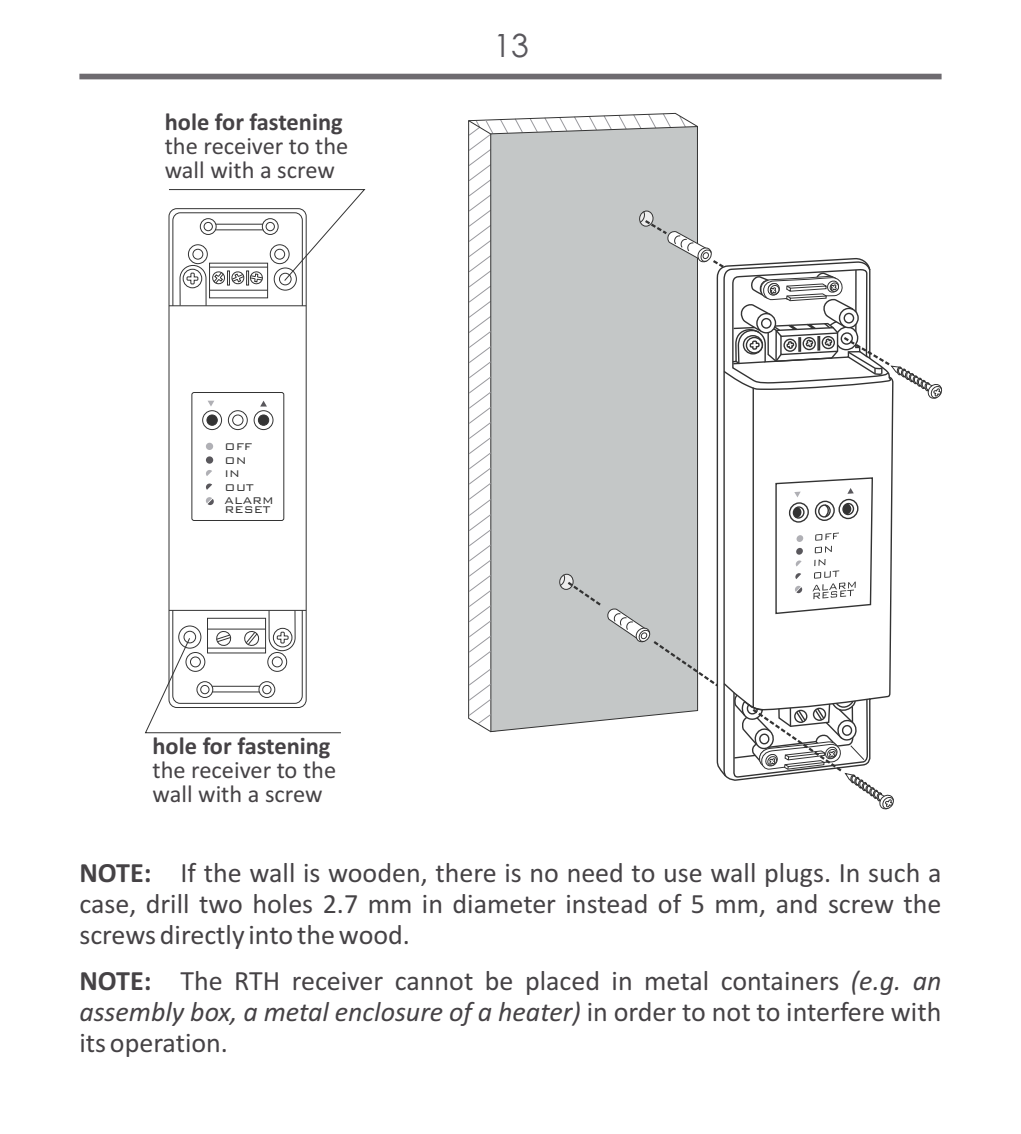
<style>
.page{position:relative;width:1021px;height:1134px;background:#fff}
.page>*{position:absolute;margin:0;border:0;box-sizing:border-box;transform-origin:0 0}
.t1{font:32px "Century Gothic";color:#59575c}
.t2{font:28px/30.8px "Calibri";color:#454245;text-align:justify}
.t3{font:24.4px/24px "Calibri";color:#454245}
.t4{font:700 24.4px "Calibri";color:#454245}
.t5{font:300 12.8px/13.6px "Bank Gothic BT";color:#333}
.s1{font-weight:700}
.s2{font-style:italic}
</style>
<div class="page">
<div style="left:79px;top:74px;width:862px;height:5px;background:#6e6b70"></div>
<div style="left:490px;top:126px;width:208px;height:606px;background:#c4c7c7"></div>
<svg style="left:731px;top:73px;width:158px;height:7px"></svg>
<hr style="left:752px;top:388px;width:2px;height:319px;background:#333">
<svg style="left:716px;top:432px;width:177px;height:224px"></svg>
<div style="left:792px;top:506px;width:12px;height:13px;border:1px solid #333;border-radius:50%"></div>
<div style="left:789px;top:502px;width:19px;height:21px;border:1px solid #333;border-radius:50%"></div>
<div style="left:842px;top:503px;width:12px;height:12px;border:1px solid #333;border-radius:50%"></div>
<div style="left:838px;top:499px;width:20px;height:20px;border:1px solid #333;border-radius:50%"></div>
<div style="left:814px;top:500px;width:20px;height:21px;border:1px solid #333;border-radius:50%"></div>
<svg style="left:817px;top:502px;width:16px;height:17px"></svg>
<svg style="left:847px;top:488px;width:6px;height:6px"></svg>
<svg style="left:814px;top:533px;width:25px;height:20px"></svg>
<div style="left:796px;top:548px;width:7px;height:7px;background:#59575c;border-radius:50%"></div>
<div style="left:796px;top:535px;width:7px;height:7px;background:#b0b0b5;border-radius:50%"></div>
<svg style="left:812px;top:559px;width:43px;height:40px"></svg>
<svg style="left:795px;top:560px;width:6px;height:6px"></svg>
<svg style="left:795px;top:573px;width:6px;height:6px"></svg>
<svg style="left:794px;top:492px;width:6px;height:5px"></svg>
<svg style="left:468px;top:115px;width:129px;height:610px"></svg>
<svg style="left:565px;top:580px;width:279px;height:193px"></svg>
<svg style="left:605px;top:607px;width:46px;height:36px"></svg>
<svg style="left:639px;top:211px;width:303px;height:188px"></svg>
<svg style="left:722px;top:682px;width:172px;height:128px"></svg>
<div style="left:191px;top:392px;width:93px;height:129px;border:1px solid #333;border-radius:2px"></div>
<div style="left:228px;top:410px;width:20px;height:20px;border:1px solid #333;border-radius:50%"></div>
<div style="left:232px;top:414px;width:11px;height:12px;background:#fff;border:1px solid #333;border-radius:50%"></div>
<div style="left:254px;top:410px;width:19px;height:20px;border:1px solid #333;border-radius:50%"></div>
<div style="left:258px;top:414px;width:11px;height:12px;background:#333;border:1px solid #333;border-radius:50%"></div>
<div style="left:202px;top:410px;width:20px;height:20px;border:1px solid #333;border-radius:50%"></div>
<div style="left:206px;top:414px;width:12px;height:12px;background:#333;border:1px solid #333;border-radius:50%"></div>
<svg style="left:260px;top:401px;width:7px;height:6px"></svg>
<div style="left:206px;top:456px;width:7px;height:8px;background:#59575c;border-radius:50%"></div>
<div style="left:206px;top:443px;width:7px;height:7px;background:#b0b0b5;border-radius:50%"></div>
<svg style="left:206px;top:470px;width:6px;height:6px"></svg>
<svg style="left:206px;top:483px;width:6px;height:7px"></svg>
<svg style="left:206px;top:497px;width:8px;height:8px"></svg>
<svg style="left:208px;top:401px;width:6px;height:5px"></svg>
<svg style="left:168px;top:189px;width:198px;height:118px"></svg>
<svg style="left:145px;top:609px;width:196px;height:125px"></svg>
<p class="t4" style="left:165px;top:112px;width:179px">hole for fastening</p>
<p class="t3" style="left:165px;top:136px;width:185px">the receiver to the wall with a screw</p>
<p class="t5" style="left:224px;top:440px;width:51px">OFF<br>ON<br>IN<br>OUT<br>ALARM</p>
<p class="t5" style="left:225px;top:503px;width:47px">RESET</p>
<p class="t4" style="left:152px;top:736px;width:179px">hole for fastening</p>
<p class="t3" style="left:152px;top:760px;width:185px">the receiver to the wall with a screw</p>
<p class="t1" style="left:493px;top:32px;width:37px">13</p>
<p class="t2" style="left:79px;top:860px;width:863px"><span class="s1">NOTE:</span> If the wall is wooden, there is no need to use wall plugs. In such a case, drill two holes 2.7 mm in diameter instead of 5 mm, and screw the screws directly into the wood.</p>
<p class="t2" style="left:79px;top:968px;width:863px"><span class="s1">NOTE:</span> The RTH receiver cannot be placed in metal containers <span class="s2">(e.g. an assembly box, a metal enclosure of a heater)</span> in order to not to interfere with its operation.</p>
</div>
